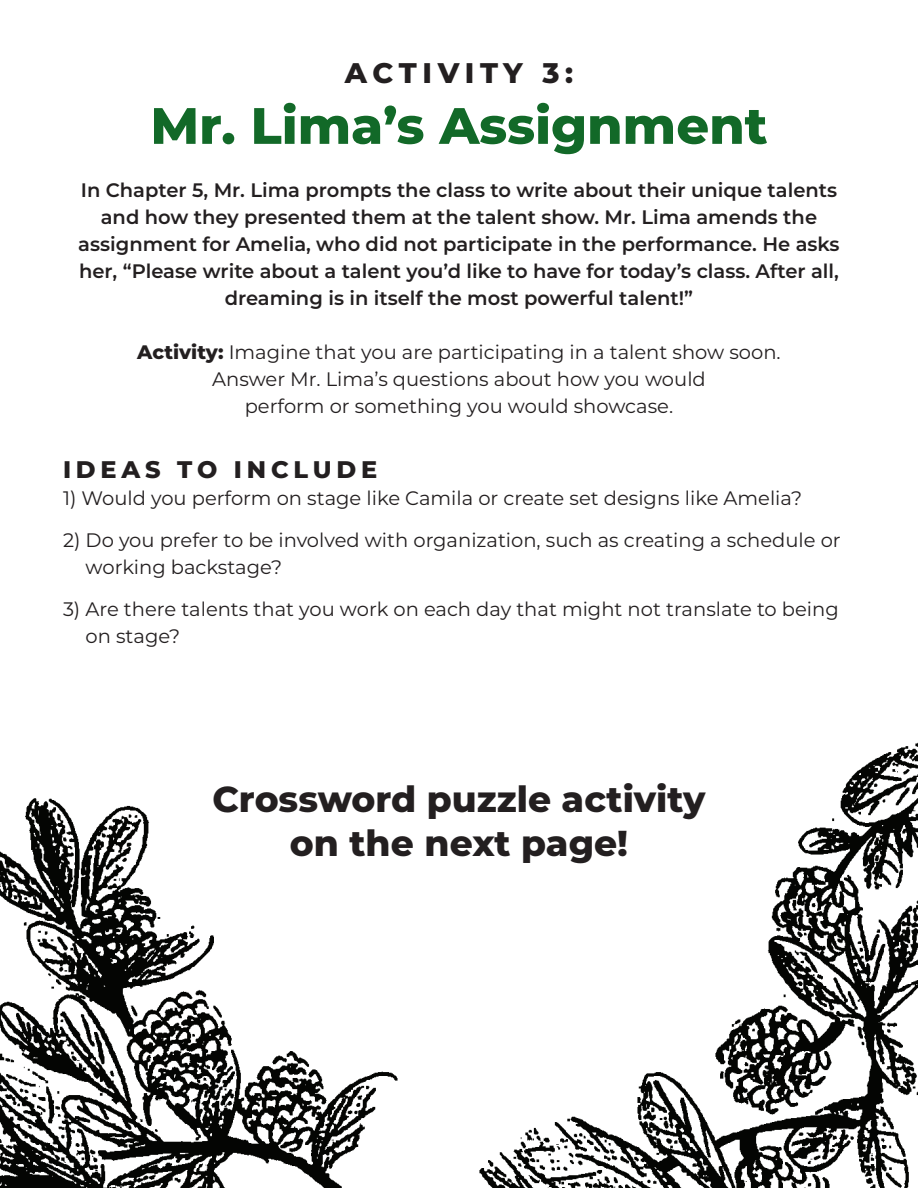
<style>
.page{position:relative;width:918px;height:1188px;background:#fff}
.page>*{position:absolute;margin:0;border:0;box-sizing:border-box;transform-origin:0 0}
.t1{font:800 51px "Montserrat";color:#126928}
.t2{font:800 36px/43.2px "Montserrat";color:#231f20;text-align:center}
.t3{font:800 28.35px "Montserrat";letter-spacing:.195em;color:#231f20}
.t4{font:800 24px "Montserrat";letter-spacing:.2em;color:#231f20}
.t5{font:19.5px/27px "Montserrat";color:#231f20}
.t6{font:600 19.5px/27px "Montserrat";color:#231f20;text-align:center}
.s1{font-weight:800}
</style>
<div class="page">
<img style="left:0;top:742px;width:918px;height:446px">
<h3 class="t3" style="left:345px;top:52px;width:230px">ACTIVITY 3:</h3>
<h1 class="t1" style="left:150px;top:88px;width:619px">Mr. Lima’s Assignment</h1>
<p class="t6" style="left:78px;top:176px;width:763px">In Chapter 5, Mr. Lima prompts the class to write about their unique talents and how they presented them at the talent show. Mr. Lima amends the assignment for Amelia, who did not participate in the performance. He asks her, “Please write about a talent you’d like to have for today’s class. After all, dreaming is in itself the most powerful talent!”</p>
<p class="t5" style="left:137px;top:338px;width:645px;text-align:center"><span class="s1">Activity:</span> Imagine that you are participating in a talent show soon.<br>Answer Mr. Lima’s questions about how you would<br>perform or something you would showcase.</p>
<p class="t4" style="left:63px;top:452px;width:316px">IDEAS TO INCLUDE</p>
<p class="t5" style="left:63px;top:484px;width:741px">1) Would you perform on stage like Camila or create set designs like Amelia?</p>
<p class="t5" style="left:86px;top:526px;width:757px;text-indent:-23px">2) Do you prefer to be involved with organization, such as creating a schedule or working backstage?</p>
<p class="t5" style="left:86px;top:595px;width:755px;text-indent:-23px">3) Are there talents that you work on each day that might not translate to being on stage?</p>
<h2 class="t2" style="left:212px;top:776px;width:495px">Crossword puzzle activity on the next page!</h2>
</div>
